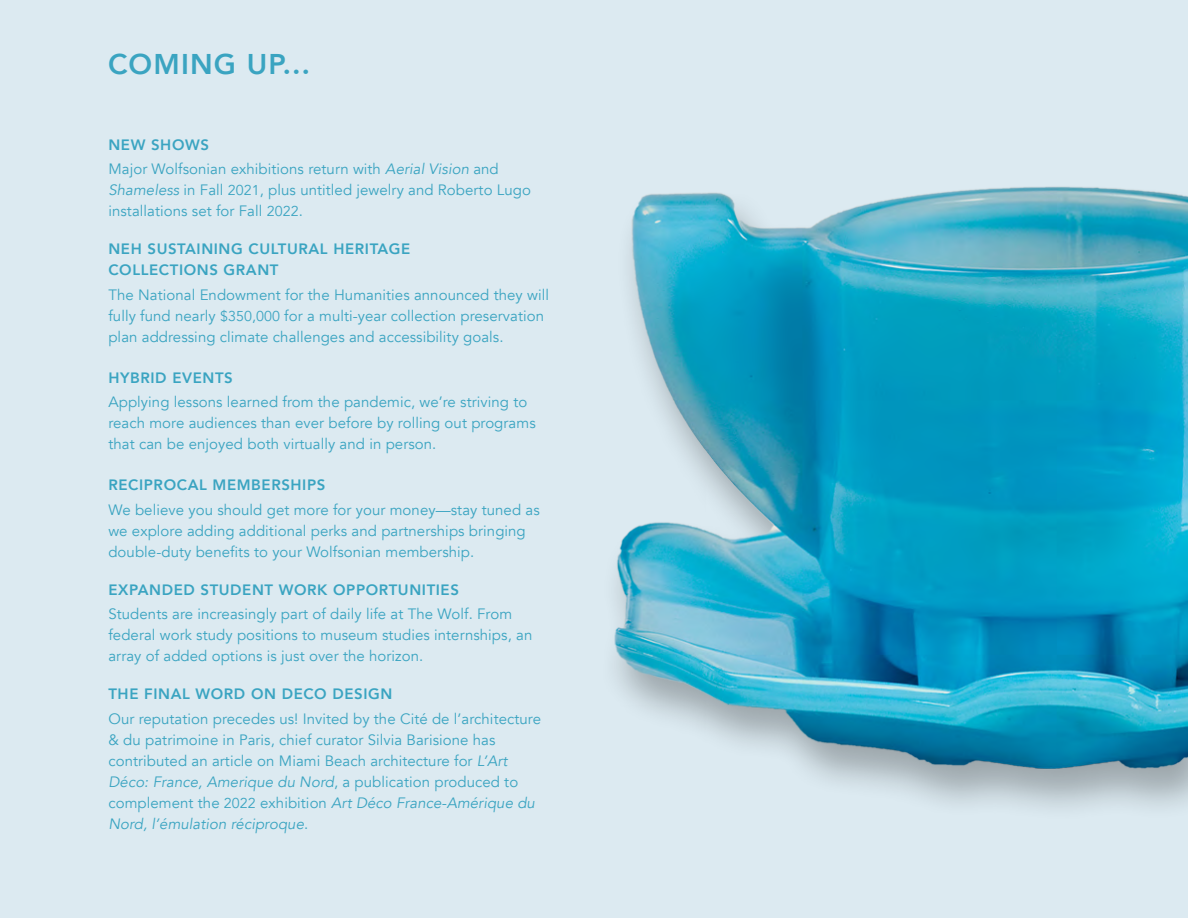
<style>
.page{position:relative;width:1188px;height:918px;background:#dceaf1}
.page>*{position:absolute;margin:0;border:0;box-sizing:border-box;transform-origin:0 0}
.t1{font:800 28.5px "Avenir";letter-spacing:.04em;color:#3aa4c1}
.t2{font:15px/21px "Avenir";letter-spacing:.005em;color:#3aa4c1}
.t3{font:800 15px/21px "Avenir";letter-spacing:.04em;color:#3aa4c1}
.s1{font-weight:800}
.s2{font-style:italic}
.s3{font-size:14.25px}
</style>
<div class="page">
<div style="left:598px;top:182px;width:590px;height:641px;background:#000;opacity:.29"></div>
<img style="left:598px;top:182px;width:590px;height:592px">
<h1 class="t1" style="left:108px;top:42px;width:204px">COMING UP…</h1>
<p class="t2" style="left:108px;top:133px;width:392px;line-height:24.3px"><span class="s1">NEW SHOWS<br></span>Major Wolfsonian exhibitions return with <span class="s2">Aerial Vision</span> and</p>
<p class="t2" style="left:108px;top:180px;width:424px"><span class="s2">Shameless</span> in Fall <span class="s3">2021</span>, plus untitled jewelry and Roberto Lugo installations set for Fall <span class="s3">2022</span>.</p>
<p class="t3" style="left:108px;top:239px;width:303px">NEH SUSTAINING CULTURAL HERITAGE<br>COLLECTIONS GRANT</p>
<p class="t2" style="left:108px;top:284px;width:442px">The National Endowment for the Humanities announced they will fully fund nearly <span class="s3">$350,000</span> for a multi-year collection preservation plan addressing climate challenges and accessibility goals.</p>
<p class="t3" style="left:108px;top:367px;width:126px">HYBRID EVENTS</p>
<p class="t2" style="left:108px;top:392px;width:429px">Applying lessons learned from the pandemic, we’re striving to reach more audiences than ever before by rolling out programs that can be enjoyed both virtually and in person.</p>
<p class="t3" style="left:108px;top:475px;width:219px">RECIPROCAL MEMBERSHIPS</p>
<p class="t2" style="left:108px;top:499px;width:433px">We believe you should get more for your money—stay tuned as we explore adding additional perks and partnerships bringing double-duty benefits to your Wolfsonian membership.</p>
<p class="t3" style="left:108px;top:579px;width:352px">EXPANDED STUDENT WORK OPPORTUNITIES</p>
<p class="t2" style="left:108px;top:604px;width:425px">Students are increasingly part of daily life at The Wolf. From federal work study positions to museum studies internships, an array of added options is just over the horizon.</p>
<p class="t3" style="left:108px;top:684px;width:285px">THE FINAL WORD ON DECO DESIGN</p>
<p class="t2" style="left:108px;top:708px;width:434px">Our reputation precedes us! Invited by the Cité de l’architecture &amp; du patrimoine in Paris, chief curator Silvia Barisione has contributed an article on Miami Beach architecture for <span class="s2">L’Art Déco: France, Amerique du Nord</span>, a publication produced to complement the <span class="s3">2022</span> exhibition <span class="s2">Art Déco France-Amérique du Nord, l’émulation réciproque</span>.</p>
</div>
